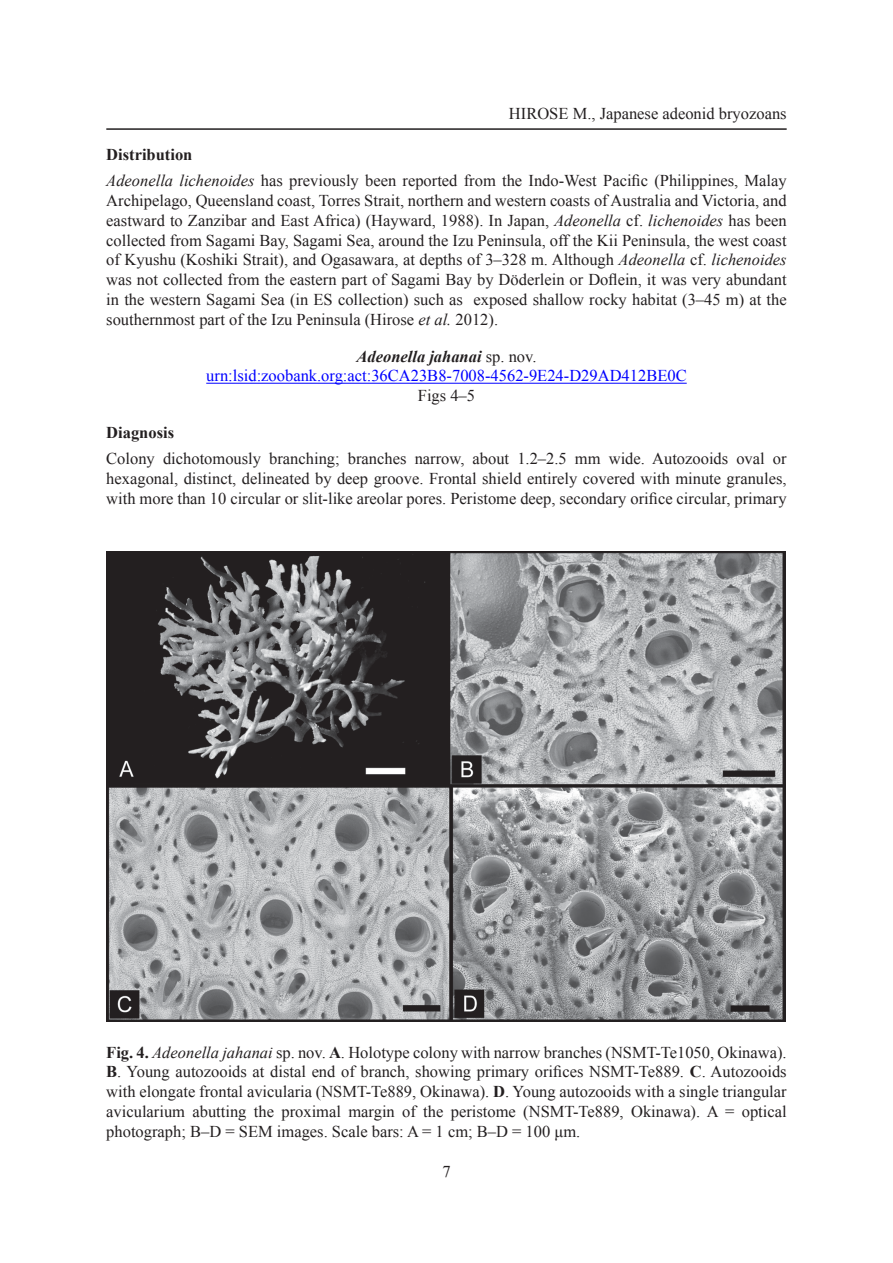
<style>
.page{position:relative;width:893px;height:1263px;background:#fff}
.page>*{position:absolute;margin:0;border:0;box-sizing:border-box;transform-origin:0 0}
.t1{font:16.5px/19.8px "Times New Roman";color:#231f20;text-align:justify}
.t2{font:16.5px/19.8px "Times New Roman";color:#00f;text-align:center}
.t3{font:700 16.5px "Times New Roman";color:#231f20}
.s1{font-weight:700}
.s2{font-style:italic}
.s3{font-weight:700;font-style:italic;color:#231f20}
.s4{color:#231f20}
</style>
<div class="page">
<hr style="left:206px;top:383px;width:481px;height:1px;background:#00f">
<img style="left:106px;top:552px;width:680px;height:470px">
<hr style="left:106px;top:128px;width:681px;height:2px;background:#231f20">
<p class="t1" style="left:509px;top:103px;width:279px">HIROSE M., Japanese adeonid bryozoans</p>
<p class="t1" style="left:106px;top:141px;width:682px;line-height:26.2px"><span class="s1">Distribution<br></span><span class="s2">Adeonella lichenoides</span> has previously been reported from the Indo-West Pacific (Philippines, Malay</p>
<p class="t1" style="left:106px;top:190px;width:682px">Archipelago, Queensland coast, Torres Strait, northern and western coasts of Australia and Victoria, and eastward to Zanzibar and East Africa) (Hayward, 1988). In Japan, <span class="s2">Adeonella</span> cf. <span class="s2">lichenoides</span> has been collected from Sagami Bay, Sagami Sea, around the Izu Peninsula, off the Kii Peninsula, the west coast of Kyushu (Koshiki Strait), and Ogasawara, at depths of 3–328 m. Although <span class="s2">Adeonella</span> cf. <span class="s2">lichenoides </span>was not collected from the eastern part of Sagami Bay by Döderlein or Doflein, it was very abundant in the western Sagami Sea (in ES collection) such as exposed shallow rocky habitat (3–45 m) at the southernmost part of the Izu Peninsula (Hirose <span class="s2">et al.</span> 2012).</p>
<p class="t2" style="left:206px;top:346px;width:482px"><span class="s3">Adeonella jahanai</span> <span class="s4">sp. nov. </span>urn:lsid:zoobank.org:act:36CA23B8-7008-4562-9E24-D29AD412BE0C</p>
<p class="t1" style="left:418px;top:386px;width:59px">Figs 4–5</p>
<p class="t3" style="left:106px;top:421px;width:69px">Diagnosis</p>
<p class="t1" style="left:106px;top:449px;width:682px">Colony dichotomously branching; branches narrow, about 1.2–2.5 mm wide. Autozooids oval or hexagonal, distinct, delineated by deep groove. Frontal shield entirely covered with minute granules, with more than 10 circular or slit-like areolar pores. Peristome deep, secondary orifice circular, primary</p>
<p class="t1" style="left:106px;top:1042px;width:682px"><span class="s1">Fig. 4.</span> <span class="s2">Adeonella jahanai</span> sp. nov. <span class="s1">A</span>. Holotype colony with narrow branches (NSMT-Te1050, Okinawa).<br><span class="s1">B</span>. Young autozooids at distal end of branch, showing primary orifices NSMT-Te889. <span class="s1">C</span>. Autozooids with elongate frontal avicularia (NSMT-Te889, Okinawa). <span class="s1">D</span>. Young autozooids with a single triangular avicularium abutting the proximal margin of the peristome (NSMT-Te889, Okinawa). A = optical photograph; B–D = SEM images. Scale bars: A = 1 cm; B–D = 100 μm.</p>
<p class="t1" style="left:442px;top:1161px;width:10px">7</p>
</div>
